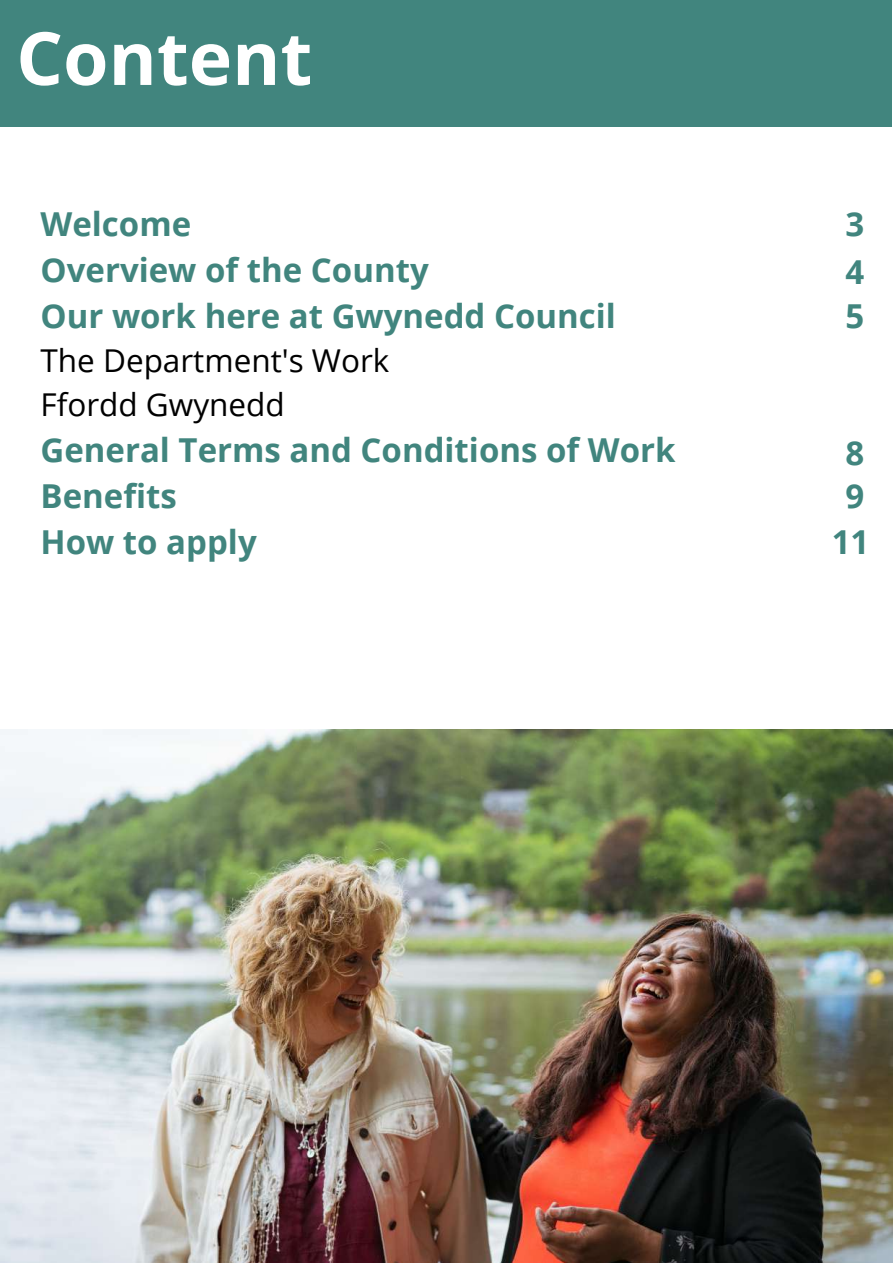
<style>
.page{position:relative;width:893px;height:1264px;background:#fff}
.page>*{position:absolute;margin:0;border:0;box-sizing:border-box;transform-origin:0 0}
.t1{font:700 73.5px "Open Sans";color:#fff}
.t2{font:700 33px/46px "Open Sans";color:#41857e}
.t3{font:31.5px/43.8px "Open Sans";color:#000}
</style>
<div class="page">
<div style="left:0;top:0;width:891px;height:127px;background:#41857e"></div>
<img style="left:0;top:730px;width:892px;height:532px">
<h1 class="t1" style="left:16px;top:6px;width:297px">Content</h1>
<p class="t2" style="left:40px;top:200px;width:577px">Welcome<br>Overview of the County<br>Our work here at Gwynedd Council</p>
<p class="t3" style="left:40px;top:338px;width:350px">The Department's Work<br>Ffordd Gwynedd</p>
<p class="t2" style="left:40px;top:426px;width:636px">General Terms and Conditions of Work<br>Benefits<br>How to apply</p>
<p class="t2" style="left:845px;top:199px;width:20px;line-height:47.7px">3<br>4</p>
<p class="t2" style="left:845px;top:292px;width:20px">5</p>
<p class="t2" style="left:845px;top:430px;width:20px;line-height:43px">8<br>9</p>
<p class="t2" style="left:831px;top:518px;width:39px">11</p>
</div>
